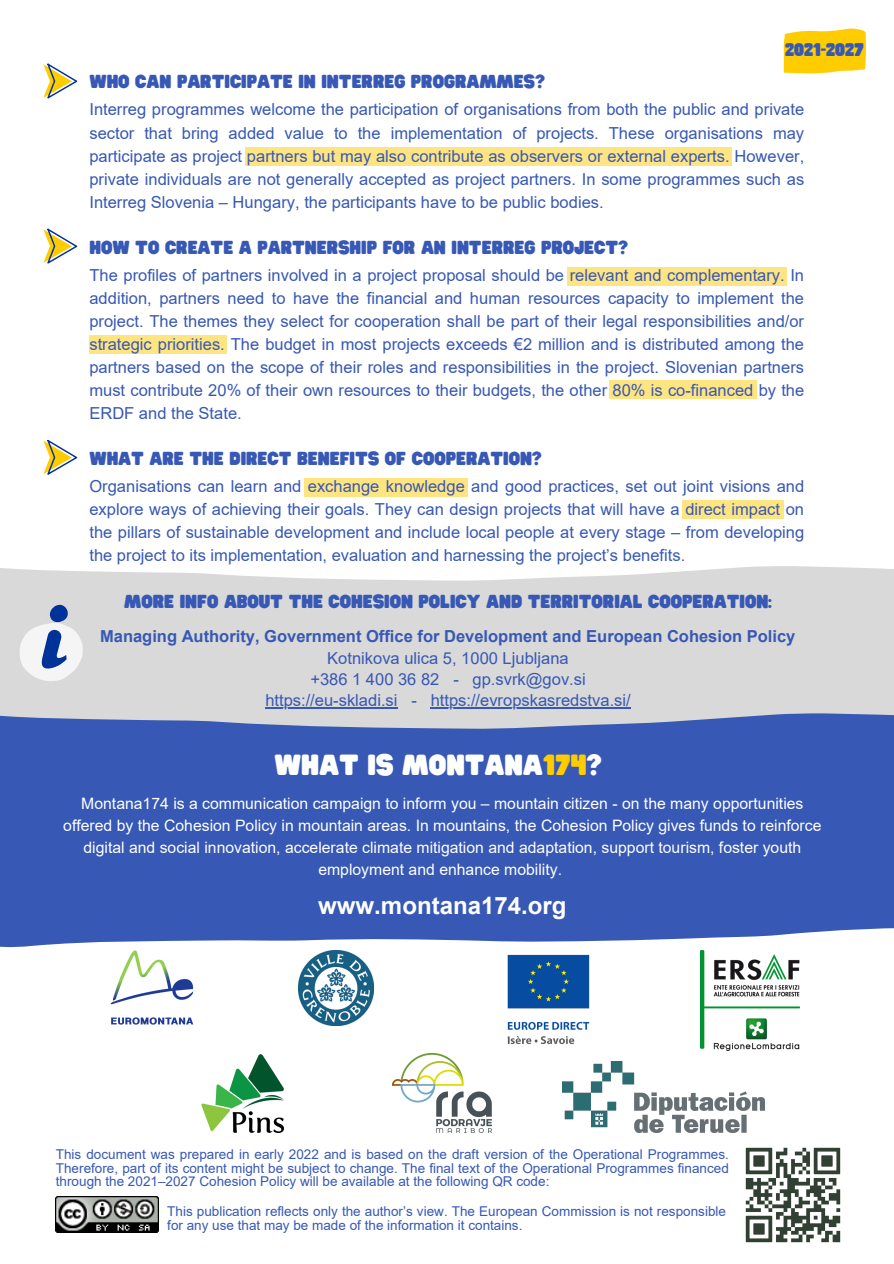
<style>
.page{position:relative;width:894px;height:1264px;background:#fff}
.page>*{position:absolute;margin:0;border:0;box-sizing:border-box;transform-origin:0 0}
.t1{font:25.5px "Hitand Run";color:#feffff}
.t2{font:700 24px "Arial";color:#feffff}
.t3{font:16.5px/23px "Arial";color:#3758b4;text-align:justify}
.t4{font:16.5px "Hitand Run";color:#3758b4}
.t5{font:700 16.5px "Arial";color:#3758b4}
.t6{font:16.05px "Hitand Run";color:#3758b4}
.t7{font:15.75px/22px "Arial";color:#feffff;text-align:center}
.t8{font:13.5px/13.5px "Arial";color:#3758b4}
.s1{color:#fc0}
.s2{color:#fff}
</style>
<div class="page">
<svg style="left:0;top:518px;width:893px;height:145px;fill:#d9d9d9"></svg>
<svg style="left:0;top:867px;width:893px;height:131px;fill:#3758b4"></svg>
<div style="left:245px;top:147px;width:486px;height:18px;background:#ffe581"></div>
<div style="left:567px;top:267px;width:219px;height:18px;background:#ffe581"></div>
<div style="left:608px;top:381px;width:148px;height:18px;background:#ffe581"></div>
<div style="left:89px;top:336px;width:138px;height:18px;background:#ffe581"></div>
<div style="left:304px;top:478px;width:164px;height:18px;background:#ffe581"></div>
<div style="left:682px;top:501px;width:101px;height:18px;background:#ffe581"></div>
<img style="left:56px;top:1196px;width:102px;height:36px">
<img style="left:94px;top:926px;width:115px;height:99px">
<img style="left:298px;top:950px;width:75px;height:75px">
<img style="left:499px;top:950px;width:98px;height:95px">
<img style="left:700px;top:950px;width:99px;height:100px">
<img style="left:201px;top:1054px;width:83px;height:78px">
<img style="left:392px;top:1053px;width:99px;height:79px">
<img style="left:562px;top:1061px;width:201px;height:71px">
<svg style="left:0;top:663px;width:893px;height:204px;fill:#3758b4"></svg>
<svg style="left:43px;top:64px;width:34px;height:34px"></svg>
<svg style="left:43px;top:229px;width:34px;height:34px"></svg>
<svg style="left:43px;top:440px;width:34px;height:35px"></svg>
<svg style="left:783px;top:28px;width:82px;height:45px"></svg>
<hr style="left:265px;top:707px;width:132px;height:2px;background:#3758b4">
<hr style="left:430px;top:707px;width:200px;height:2px;background:#3758b4">
<svg style="left:20px;top:604px;width:63px;height:77px"></svg>
<img style="left:745px;top:1147px;width:96px;height:96px">
<p class="t6" style="left:785px;top:41px;width:80px">2021-2027</p>
<p class="t4" style="left:89px;top:73px;width:457px">WHO CAN PARTICIPATE IN INTERREG PROGRAMMES?</p>
<p class="t3" style="left:89px;top:98px;width:716px">Interreg programmes welcome the participation of organisations from both the public and private sector that bring added value to the implementation of projects. These organisations may participate as project partners but may also contribute as observers or external experts. However, private individuals are not generally accepted as project partners. In some programmes such as Interreg Slovenia – Hungary, the participants have to be public bodies.</p>
<p class="t4" style="left:89px;top:238px;width:540px">HOW TO CREATE A PARTNERSHIP FOR AN INTERREG PROJECT?</p>
<p class="t3" style="left:89px;top:263px;width:716px">The profiles of partners involved in a project proposal should be relevant and complementary. In addition, partners need to have the financial and human resources capacity to implement the project. The themes they select for cooperation shall be part of their legal responsibilities and/or strategic priorities. The budget in most projects exceeds €2 million and is distributed among the partners based on the scope of their roles and responsibilities in the project. Slovenian partners must contribute 20% of their own resources to their budgets, the other 80% is co-financed by the ERDF and the State.</p>
<p class="t4" style="left:89px;top:449px;width:454px">WHAT ARE THE DIRECT BENEFITS OF COOPERATION?</p>
<p class="t3" style="left:89px;top:475px;width:716px">Organisations can learn and exchange knowledge and good practices, set out joint visions and explore ways of achieving their goals. They can design projects that will have a direct impact on the pillars of sustainable development and include local people at every stage – from developing the project to its implementation, evaluation and harnessing the project’s benefits.</p>
<p class="t4" style="left:124px;top:592px;width:649px">MORE INFO ABOUT THE COHESION POLICY AND TERRITORIAL COOPERATION:</p>
<p class="t5" style="left:100px;top:627px;width:696px">Managing Authority, Government Office for Development and European Cohesion Policy</p>
<p class="t3" style="left:327px;top:646px;width:243px">Kotnikova ulica 5, 1000 Ljubljana</p>
<p class="t3" style="left:310px;top:668px;width:277px">+386 1 400 36 82 - gp.svrk@gov.si</p>
<p class="t3" style="left:265px;top:689px;width:367px">https://eu-skladi.si - https://evropskasredstva.si/</p>
<p class="t1" style="left:274px;top:751px;width:328px">WHAT IS MONTANA<span class="s1">174</span>?</p>
<p class="t7" style="left:63px;top:792px;width:759px">Montana174 is a communication campaign to inform you – mountain citizen - on the many opportunities offered by the Cohesion Policy in mountain areas. In mountains, the Cohesion Policy gives funds to reinforce digital and social innovation, accelerate climate mitigation and adaptation, support tourism, foster youth employment and enhance mobility.</p>
<p class="t2" style="left:318px;top:891px;width:250px">www.montana174.<span class="s2">org</span></p>
<p class="t8" style="left:56px;top:1147px;width:674px;text-align:justify">This document was prepared in early 2022 and is based on the draft version of the Operational Programmes.<br>Therefore, part of its content might be subject to change. The final text of the Operational Programmes financed through the 2021–2027 Cohesion Policy will be available at the following QR code:</p>
<p class="t8" style="left:167px;top:1204px;width:560px">This publication reflects only the author’s view. The European Commission is not responsible for any use that may be made of the information it contains.</p>
</div>
